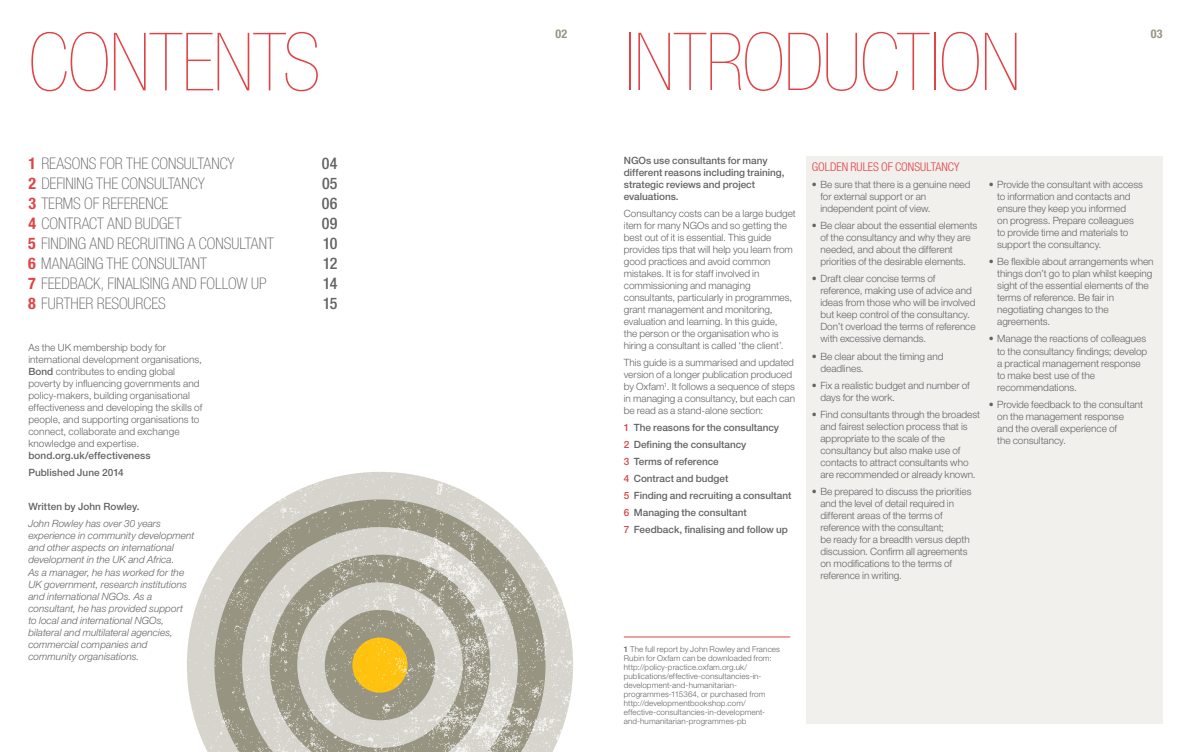
<style>
.page{position:relative;width:1191px;height:752px;background:#fff}
.page>*{position:absolute;margin:0;border:0;box-sizing:border-box;transform-origin:0 0}
.t1{font:900 condensed 80.4px "Helvetica Neue";letter-spacing:-.015em;color:#df4346}
.t2{font:900 condensed 80px "Helvetica Neue";letter-spacing:-.015em;color:#df4346}
.t3{font:100 condensed 16px "Helvetica Neue";color:#636466}
.t4{font:500 condensed 16px "Helvetica Neue";letter-spacing:-.02em;color:#636466}
.t5{font:300 condensed 12px "Helvetica Neue";color:#df4346}
.t6{font:700 condensed 12px "Helvetica Neue";color:#989482}
.t7{font:300 10px/12px "Helvetica Neue";letter-spacing:-.005em;color:#636466}
.t8{font:italic 300 10px/12px "Helvetica Neue";letter-spacing:.005em;color:#636466}
.t9{font:500 10px/17px "Helvetica Neue";letter-spacing:-.005em;color:#636466}
.t10{font:300 8px/9px "Helvetica Neue";letter-spacing:.015em;color:#636466}
.s1{font-weight:700;color:#df4346}
.s2{font-weight:500}
.s3{color:#df4346}
</style>
<div class="page">
<img style="left:187px;top:472px;width:386px;height:279px">
<div style="left:806px;top:156px;width:356px;height:567px;background:#f1f0ed"></div>
<hr style="left:624px;top:636px;width:166px;height:1px;background:#df4346">
<p class="t6" style="left:555px;top:26px;width:13px">02</p>
<p class="t6" style="left:1151px;top:26px;width:13px">03</p>
<h1 class="t1" style="left:28px;top:32px;width:293px">CONTENTS</h1>
<h2 class="t2" style="left:624px;top:32px;width:398px">INTRODUCTION</h2>
<h3 class="t3" style="left:28px;top:157px;width:208px"><span class="s1">1</span> REASONS FOR THE CONSULTANCY</h3>
<h3 class="t4" style="left:322px;top:154px;width:17px">04</h3>
<h3 class="t3" style="left:28px;top:177px;width:178px"><span class="s1">2</span> DEFINING THE CONSULTANCY</h3>
<h3 class="t4" style="left:322px;top:174px;width:17px">05</h3>
<h3 class="t3" style="left:28px;top:197px;width:142px"><span class="s1">3</span> TERMS OF REFERENCE</h3>
<h3 class="t4" style="left:322px;top:194px;width:17px">06</h3>
<h3 class="t3" style="left:28px;top:217px;width:155px"><span class="s1">4</span> CONTRACT AND BUDGET</h3>
<h3 class="t4" style="left:322px;top:214px;width:17px">09</h3>
<h3 class="t3" style="left:28px;top:237px;width:247px"><span class="s1">5</span> FINDING AND RECRUITING A CONSULTANT</h3>
<h3 class="t4" style="left:323px;top:234px;width:16px">10</h3>
<h3 class="t3" style="left:28px;top:257px;width:180px"><span class="s1">6</span> MANAGING THE CONSULTANT</h3>
<h3 class="t4" style="left:323px;top:254px;width:16px">12</h3>
<h3 class="t3" style="left:28px;top:277px;width:240px"><span class="s1">7</span> FEEDBACK, FINALISING AND FOLLOW UP</h3>
<h3 class="t4" style="left:323px;top:274px;width:16px">14</h3>
<h3 class="t3" style="left:28px;top:297px;width:139px"><span class="s1">8</span> FURTHER RESOURCES</h3>
<h3 class="t4" style="left:323px;top:294px;width:16px">15</h3>
<p class="t7" style="left:28px;top:342px;width:175px">As the UK membership body for international development organisations, <span class="s2">Bond</span> contributes to ending global poverty by influencing governments and policy-makers, building organisational effectiveness and developing the skills of people, and supporting organisations to connect, collaborate and exchange knowledge and expertise.</p>
<p class="t9" style="left:28px;top:448px;width:124px">bond.org.uk/effectiveness<br>Published June 2014</p>
<p class="t9" style="left:28px;top:499px;width:113px">Written by John Rowley.</p>
<p class="t8" style="left:28px;top:518px;width:168px">John Rowley has over 30 years experience in community development and other aspects on international development in the UK and Africa.<br>As a manager, he has worked for the UK government, research institutions and international NGOs. As a consultant, he has provided support<br>to local and international NGOs, bilateral and multilateral agencies, commercial companies and community organisations.</p>
<p class="t9" style="left:624px;top:155px;width:162px;line-height:12px">NGOs use consultants for many different reasons including training, strategic reviews and project evaluations.</p>
<p class="t7" style="left:624px;top:208px;width:173px">Consultancy costs can be a large budget item for many NGOs and so getting the best out of it is essential. This guide provides tips that will help you learn from good practices and avoid common mistakes. It is for staff involved in commissioning and managing consultants, particularly in programmes, grant management and monitoring, evaluation and learning. In this guide,<br>the person or the organisation who is hiring a consultant is called ‘the client’.</p>
<p class="t7" style="left:624px;top:357px;width:173px">This guide is a summarised and updated version of a longer publication produced by Oxfam<sup>1</sup>. It follows a sequence of steps in managing a consultancy, but each can be read as a stand-alone section:</p>
<p class="t9" style="left:624px;top:420px;width:169px"><span class="s3">1</span> The reasons for the consultancy<br><span class="s3">2</span> Defining the consultancy<br><span class="s3">3</span> Terms of reference<br><span class="s3">4</span> Contract and budget<br><span class="s3">5</span> Finding and recruiting a consultant<br><span class="s3">6</span> Managing the consultant<br><span class="s3">7</span> Feedback, finalising and follow up</p>
<p class="t5" style="left:812px;top:162px;width:149px">GOLDEN RULES OF CONSULTANCY</p>
<p class="t7" style="left:820px;top:180px;width:152px;text-indent:-8px">• Be sure that there is a genuine need for external support or an independent point of view.</p>
<p class="t7" style="left:820px;top:221px;width:158px;text-indent:-8px">• Be clear about the essential elements of the consultancy and why they are needed, and about the different priorities of the desirable elements.</p>
<p class="t7" style="left:820px;top:274px;width:157px;text-indent:-8px">• Draft clear concise terms of reference, making use of advice and ideas from those who will be involved but keep control of the consultancy.<br>Don’t overload the terms of reference with excessive demands.</p>
<p class="t7" style="left:820px;top:351px;width:125px;text-indent:-8px">• Be clear about the timing and deadlines.</p>
<p class="t7" style="left:820px;top:380px;width:151px;text-indent:-8px">• Fix a realistic budget and number of days for the work.</p>
<p class="t7" style="left:820px;top:409px;width:161px;text-indent:-8px">• Find consultants through the broadest and fairest selection process that is appropriate to the scale of the consultancy but also make use of contacts to attract consultants who are recommended or already known.</p>
<p class="t7" style="left:820px;top:486px;width:153px;text-indent:-8px">• Be prepared to discuss the priorities and the level of detail required in different areas of the terms of reference with the consultant;<br>be ready for a breadth versus depth discussion. Confirm all agreements on modifications to the terms of reference in writing.</p>
<p class="t7" style="left:997px;top:180px;width:147px;text-indent:-8px">• Provide the consultant with access to information and contacts and ensure they keep you informed<br>on progress. Prepare colleagues to provide time and materials to support the consultancy.</p>
<p class="t7" style="left:997px;top:257px;width:158px;text-indent:-8px">• Be flexible about arrangements when things don’t go to plan whilst keeping sight of the essential elements of the terms of reference. Be fair in negotiating changes to the agreements.</p>
<p class="t7" style="left:997px;top:334px;width:152px;text-indent:-8px">• Manage the reactions of colleagues to the consultancy findings; develop a practical management response to make best use of the recommendations.</p>
<p class="t7" style="left:997px;top:399px;width:147px;text-indent:-8px">• Provide feedback to the consultant on the management response<br>and the overall experience of<br>the consultancy.</p>
<p class="t10" style="left:624px;top:644px;width:158px"><span class="s2">1</span> The full report by John Rowley and Frances Rubin for Oxfam can be downloaded from: http://policy-practice.oxfam.org.uk/ publications/effective-consultancies-in&shy;development-and-humanitarian&shy;programmes-115364, or purchased from http://developmentbookshop.com/ effective-consultancies-in-development&shy;and-humanitarian-programmes-pb</p>
</div>
